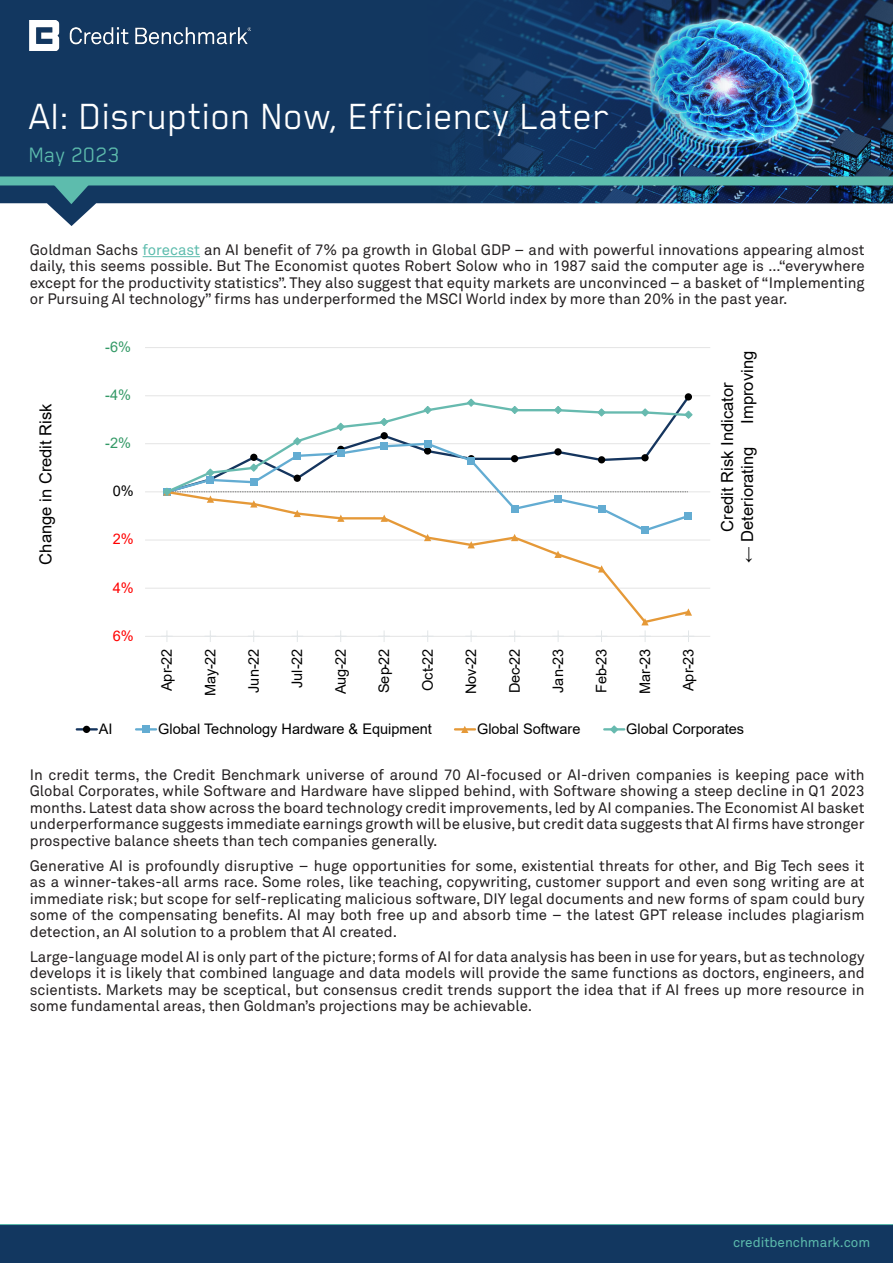
<style>
.page{position:relative;width:893px;height:1263px;background:#fff}
.page>*{position:absolute;margin:0;border:0;box-sizing:border-box;transform-origin:0 0}
.Body_Copy{font:42px "Blender Pro";color:#fff}
.Body_Copy-2{font:24px "Blender Pro";color:#5dbcad}
.t1{font:16.65px/20px "Arial";color:#000}
.Body_numbers{font:15px/16.5px "Akkurat Pro";color:#231f20;text-align:justify}
.t2{font:14.55px "Arial";color:#000}
.t3{font:14.55px "Arial";color:#396}
.t4{font:14.55px "Arial";color:#f00}
.t5{font:13.5px "Akkurat Pro";color:#5dbcad}
.s1{color:#5dbcad}
</style>
<div class="page">
<div style="left:0;top:1225px;width:893px;height:38px;background:#123760"></div>
<hr style="left:0;top:1224px;width:893px;height:1px;background:#5dbcad">
<hr style="left:143px;top:256px;width:57px;height:1px;background:#5dbcad">
<hr style="left:145px;top:347px;width:565px;height:1px;background:#e4e4e4">
<hr style="left:145px;top:395px;width:565px;height:1px;background:#e4e4e4">
<hr style="left:145px;top:443px;width:565px;height:1px;background:#e4e4e4">
<hr style="left:145px;top:491px;width:565px;height:1px;background:#e4e4e4">
<hr style="left:145px;top:540px;width:565px;height:1px;background:#e4e4e4">
<hr style="left:145px;top:588px;width:565px;height:1px;background:#e4e4e4">
<hr style="left:145px;top:636px;width:565px;height:1px;background:#e4e4e4">
<div style="left:685px;top:393px;width:7px;height:7px;background:#000;border-radius:50%"></div>
<div style="left:685px;top:512px;width:7px;height:8px;background:#63acd2"></div>
<svg style="left:164px;top:522px;width:527px;height:100px"></svg>
<svg style="left:424px;top:534px;width:7px;height:7px"></svg>
<svg style="left:468px;top:541px;width:7px;height:7px"></svg>
<svg style="left:511px;top:534px;width:7px;height:7px"></svg>
<svg style="left:554px;top:551px;width:8px;height:7px"></svg>
<svg style="left:598px;top:565px;width:7px;height:7px"></svg>
<svg style="left:685px;top:608px;width:7px;height:8px"></svg>
<svg style="left:175px;top:400px;width:515px;height:87px"></svg>
<svg style="left:162px;top:487px;width:526px;height:35px"></svg>
<svg style="left:206px;top:468px;width:9px;height:9px"></svg>
<svg style="left:249px;top:463px;width:9px;height:9px"></svg>
<svg style="left:293px;top:437px;width:9px;height:9px"></svg>
<svg style="left:336px;top:422px;width:9px;height:9px"></svg>
<svg style="left:379px;top:417px;width:10px;height:10px"></svg>
<svg style="left:423px;top:405px;width:9px;height:10px"></svg>
<svg style="left:466px;top:398px;width:10px;height:9px"></svg>
<svg style="left:510px;top:405px;width:9px;height:10px"></svg>
<svg style="left:553px;top:405px;width:10px;height:10px"></svg>
<svg style="left:597px;top:408px;width:9px;height:9px"></svg>
<svg style="left:640px;top:408px;width:10px;height:9px"></svg>
<svg style="left:684px;top:410px;width:9px;height:9px"></svg>
<svg style="left:161px;top:631px;width:11px;height:11px"></svg>
<svg style="left:205px;top:630px;width:11px;height:12px"></svg>
<svg style="left:248px;top:630px;width:11px;height:12px"></svg>
<svg style="left:292px;top:630px;width:11px;height:12px"></svg>
<svg style="left:335px;top:630px;width:11px;height:12px"></svg>
<svg style="left:379px;top:631px;width:11px;height:11px"></svg>
<svg style="left:422px;top:630px;width:11px;height:12px"></svg>
<svg style="left:466px;top:630px;width:11px;height:12px"></svg>
<svg style="left:509px;top:630px;width:11px;height:12px"></svg>
<svg style="left:553px;top:630px;width:11px;height:12px"></svg>
<svg style="left:596px;top:630px;width:11px;height:12px"></svg>
<svg style="left:639px;top:618px;width:12px;height:24px"></svg>
<svg style="left:683px;top:630px;width:11px;height:12px"></svg>
<hr style="left:77px;top:728px;width:20px;height:2px;background:#15355e">
<div style="left:83px;top:726px;width:7px;height:7px;background:#000;border-radius:50%"></div>
<hr style="left:136px;top:728px;width:20px;height:2px;background:#63acd2">
<div style="left:142px;top:726px;width:8px;height:7px;background:#63acd2"></div>
<hr style="left:455px;top:728px;width:20px;height:2px;background:#e59938">
<svg style="left:461px;top:726px;width:7px;height:7px"></svg>
<hr style="left:604px;top:728px;width:20px;height:2px;background:#67baaf">
<svg style="left:609px;top:725px;width:10px;height:9px"></svg>
<svg style="left:0;top:0;width:369px;height:226px;background:#2b4c71"></svg>
<img style="left:369px;top:0;width:524px;height:204px">
<div style="left:0;top:176px;width:893px;height:9px;background:#5dbcad"></div>
<svg style="left:53px;top:185px;width:37px;height:19px"></svg>
<img style="left:29px;top:20px;width:222px;height:30px">
<p class="Body_Copy" style="left:29px;top:94px;width:583px">AI: Disruption Now, Efficiency Later</p>
<p class="Body_Copy-2" style="left:29px;top:142px;width:92px">May 2023</p>
<p class="Body_numbers" style="left:30px;top:242px;width:836px">Goldman Sachs <span class="s1">forecast</span> an AI benefit of 7% pa growth in Global GDP – and with powerful innovations appearing almost daily, this seems possible. But The Economist quotes Robert Solow who in 1987 said the computer age is …“everywhere except for the productivity statistics”. They also suggest that equity markets are unconvinced – a basket of “Implementing or Pursuing AI technology” firms has underperformed the MSCI World index by more than 20% in the past year.</p>
<p class="t1" style="left:36px;top:565px;width:163px;rotate:-90deg">Change in Credit Risk</p>
<p class="t3" style="left:105px;top:337px;width:27px">-6%</p>
<p class="t3" style="left:105px;top:385px;width:27px">-4%</p>
<p class="t3" style="left:105px;top:433px;width:27px">-2%</p>
<p class="t2" style="left:113px;top:481px;width:23px">0%</p>
<p class="t4" style="left:113px;top:529px;width:23px">2%</p>
<p class="t4" style="left:113px;top:577px;width:23px">4%</p>
<p class="t4" style="left:113px;top:626px;width:23px">6%</p>
<p class="t1" style="left:737px;top:424px;width:74px;rotate:-90deg">Improving</p>
<p class="t1" style="left:717px;top:563px;width:182px;text-indent:31px;rotate:-90deg">Credit Risk Indicator ← Deteriorating</p>
<p class="t2" style="left:157px;top:691px;width:44px;rotate:-90deg">Apr-22</p>
<p class="t2" style="left:200px;top:696px;width:49px;rotate:-90deg">May-22</p>
<p class="t2" style="left:244px;top:693px;width:46px;rotate:-90deg">Jun-22</p>
<p class="t2" style="left:287px;top:688px;width:41px;rotate:-90deg">Jul-22</p>
<p class="t2" style="left:331px;top:694px;width:47px;rotate:-90deg">Aug-22</p>
<p class="t2" style="left:374px;top:693px;width:46px;rotate:-90deg">Sep-22</p>
<p class="t2" style="left:418px;top:691px;width:44px;rotate:-90deg">Oct-22</p>
<p class="t2" style="left:461px;top:694px;width:47px;rotate:-90deg">Nov-22</p>
<p class="t2" style="left:504px;top:693px;width:47px;rotate:-90deg">Dec-22</p>
<p class="t2" style="left:548px;top:693px;width:46px;rotate:-90deg">Jan-23</p>
<p class="t2" style="left:591px;top:692px;width:46px;rotate:-90deg">Feb-23</p>
<p class="t2" style="left:635px;top:694px;width:47px;rotate:-90deg">Mar-23</p>
<p class="t2" style="left:678px;top:691px;width:44px;rotate:-90deg">Apr-23</p>
<p class="Body_numbers" style="left:30px;top:716px;width:361px">Consensus credit data shows a more nuanced story:</p>
<p class="t2" style="left:99px;top:719px;width:15px">AI</p>
<p class="t2" style="left:158px;top:719px;width:275px">Global Technology Hardware &amp; Equipment</p>
<p class="t2" style="left:477px;top:719px;width:105px">Global Software</p>
<p class="t2" style="left:626px;top:719px;width:119px">Global Corporates</p>
<p class="Body_numbers" style="left:30px;top:766px;width:836px">In credit terms, the Credit Benchmark universe of around 70 AI-focused or AI-driven companies is keeping pace with Global Corporates, while Software and Hardware have slipped behind, with Software showing a steep decline in Q1 2023 months. Latest data show across the board technology credit improvements, led by AI companies. The Economist AI basket underperformance suggests immediate earnings growth will be elusive, but credit data suggests that AI firms have stronger prospective balance sheets than tech companies generally.</p>
<p class="Body_numbers" style="left:30px;top:857px;width:836px">Generative AI is profoundly disruptive – huge opportunities for some, existential threats for other, and Big Tech sees it as a winner-takes-all arms race. Some roles, like teaching, copywriting, customer support and even song writing are at immediate risk; but scope for self-replicating malicious software, DIY legal documents and new forms of spam could bury some of the compensating benefits. AI may both free up and absorb time – the latest GPT release includes plagiarism detection, an AI solution to a problem that AI created.</p>
<p class="Body_numbers" style="left:30px;top:948px;width:836px">Large-language model AI is only part of the picture; forms of AI for data analysis has been in use for years, but as technology develops it is likely that combined language and data models will provide the same functions as doctors, engineers, and scientists. Markets may be sceptical, but consensus credit trends support the idea that if AI frees up more resource in some fundamental areas, then Goldman’s projections may be achievable.</p>
<p class="t5" style="left:733px;top:1234px;width:139px">creditbenchmark.com</p>
</div>
